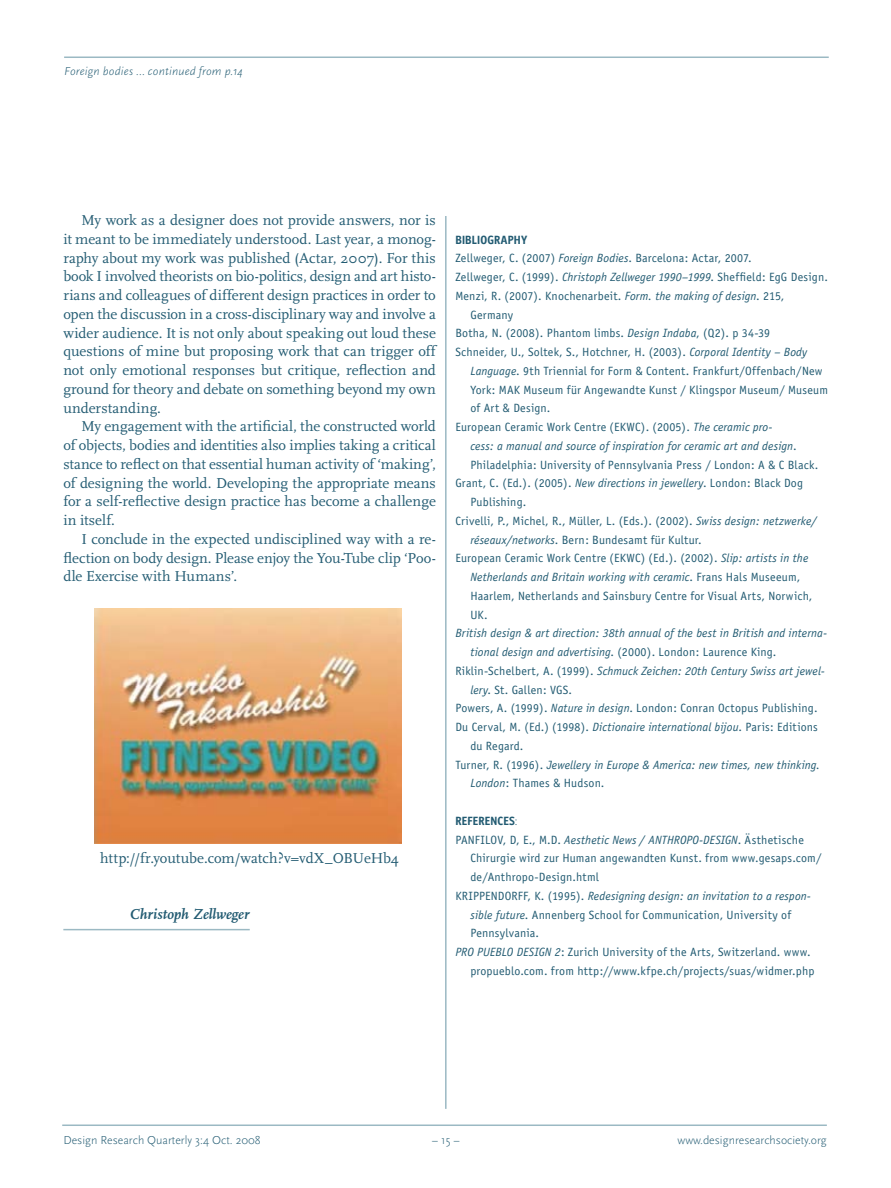
<style>
.page{position:relative;width:891px;height:1188px;background:#fff}
.page>*{position:absolute;margin:0;border:0;box-sizing:border-box;transform-origin:0 0}
.t1{font:15px/18.8px "Scala";color:#225b72;text-align:justify}
.t2{font:italic 700 15px "Scala";letter-spacing:.01em;color:#225b72}
.t3{font:12px "Officina Sans";letter-spacing:.015em;color:#225b72}
.t4{font:italic 12px "Officina Sans";letter-spacing:.01em;color:#225b72}
.t5{font:300 12px "Scala Sans";color:#225b72}
.t6{font:italic 300 12px "Scala Sans";letter-spacing:.015em;color:#225b72}
.t7{font:700 12px "Officina Display ITC";letter-spacing:.015em;color:#225b72}
.s1{font-style:italic}
.s2{font-style:normal}
.s3{font-weight:300}
</style>
<div class="page">
<hr style="left:445px;top:216px;width:2px;height:893px;background:#9bb9c3">
<hr style="left:64px;top:57px;width:765px;height:1px;background:#9bb9c3">
<hr style="left:62px;top:1125px;width:765px;height:1px;background:#9bb9c3">
<hr style="left:63px;top:929px;width:187px;height:1px;background:#9bb9c3">
<img style="left:94px;top:609px;width:308px;height:235px">
<p class="t6" style="left:64px;top:65px;width:180px">Foreign bodies … continued from p.14</p>
<p class="t1" style="left:63px;top:211px;width:374px;text-indent:18px">My work as a designer does not provide answers, nor is it meant to be immediately understood. Last year, a monog&shy;raphy about my work was published (Actar, 2007). For this book I involved theorists on bio-politics, design and art histo&shy;rians and colleagues of different design practices in order to open the discussion in a cross-disciplinary way and involve a wider audience. It is not only about speaking out loud these questions of mine but proposing work that can trigger off not only emotional responses but critique, reflection and ground for theory and debate on something beyond my own understanding.</p>
<p class="t1" style="left:63px;top:417px;width:374px;text-indent:18px">My engagement with the artificial, the constructed world of objects, bodies and identities also implies taking a critical stance to reflect on that essential human activity of ‘making’, of designing the world. Developing the appropriate means for a self-reflective design practice has become a challenge in itself.</p>
<p class="t1" style="left:63px;top:529px;width:374px;text-indent:18px">I conclude in the expected undisciplined way with a re&shy;flection on body design. Please enjoy the You-Tube clip ‘Poo&shy;dle Exercise with Humans’.</p>
<p class="t1" style="left:100px;top:848px;width:300px">http://fr.youtube.com/watch?v=vdX_OBUeHb4</p>
<p class="t2" style="left:129px;top:905px;width:122px">Christoph Zellweger</p>
<p class="t7" style="left:455px;top:233px;width:73px">BIBLIOGRAPHY</p>
<p class="t3" style="left:455px;top:251px;width:298px">Zellweger, C. (2007) <span class="s1">Foreign Bodies</span>. Barcelona: Actar, 2007.</p>
<p class="t3" style="left:455px;top:270px;width:374px">Zellweger, C. (1999). <span class="s1">Christoph Zellweger 1990–1999</span>. Sheffield: EgG Design.</p>
<p class="t3" style="left:455px;top:289px;width:331px">Menzi, R. (2007). Knochenarbeit. <span class="s1">Form. the making of design</span>. 215,</p>
<p class="t3" style="left:470px;top:308px;width:44px">Germany</p>
<p class="t3" style="left:455px;top:326px;width:316px">Botha, N. (2008). Phantom limbs. <span class="s1">Design Indaba</span>, (Q2). p 34-39</p>
<p class="t3" style="left:455px;top:345px;width:353px">Schneider, U., Soltek, S., Hotchner, H. (2003). <span class="s1">Corporal Identity – Body</span></p>
<p class="t3" style="left:470px;top:364px;width:353px"><span class="s1">Language</span>. 9th Triennial for Form &amp; Content. Frankfurt/Offenbach/New</p>
<p class="t3" style="left:470px;top:383px;width:359px">York: MAK Museum für Angewandte Kunst / Klingspor Museum/ Museum</p>
<p class="t3" style="left:470px;top:401px;width:82px">of Art &amp; Design.</p>
<p class="t3" style="left:455px;top:420px;width:318px">European Ceramic Work Centre (EKWC). (2005). <span class="s1">The ceramic pro-</span></p>
<p class="t4" style="left:470px;top:439px;width:328px">cess: a manual and source of inspiration for ceramic art and design<span class="s2">.</span></p>
<p class="t3" style="left:470px;top:458px;width:349px">Philadelphia: University of Pennsylvania Press / London: A &amp; C Black.</p>
<p class="t3" style="left:455px;top:476px;width:349px">Grant, C. (Ed.). (2005). <span class="s1">New directions in jewellery</span>. London: Black Dog</p>
<p class="t3" style="left:470px;top:495px;width:57px">Publishing.</p>
<p class="t3" style="left:455px;top:514px;width:363px">Crivelli, P., Michel, R., Müller, L. (Eds.). (2002). <span class="s1">Swiss design: netzwerke/</span></p>
<p class="t3" style="left:470px;top:533px;width:233px"><span class="s1">réseaux/networks</span>. Bern: Bundesamt für Kultur.</p>
<p class="t3" style="left:455px;top:551px;width:354px">European Ceramic Work Centre (EKWC) (Ed.). (2002). <span class="s1">Slip: artists in the</span></p>
<p class="t4" style="left:470px;top:570px;width:331px">Netherlands and Britain working with ceramic<span class="s2">. Frans Hals Museeum,</span></p>
<p class="t3" style="left:470px;top:589px;width:344px">Haarlem, Netherlands and Sainsbury Centre for Visual Arts, Norwich,</p>
<p class="t3" style="left:470px;top:608px;width:19px">UK.</p>
<p class="t4" style="left:455px;top:626px;width:373px">British design &amp; art direction: 38th annual of the best in British and interna-</p>
<p class="t3" style="left:470px;top:645px;width:308px"><span class="s1">tional design and advertising</span>. (2000). London: Laurence King.</p>
<p class="t4" style="left:455px;top:664px;width:371px"><span class="s2">Riklin-Schelbert, A. (1999).</span> Schmuck Zeichen: 20th Century Swiss art jewel-</p>
<p class="t3" style="left:470px;top:683px;width:103px"><span class="s1">lery</span>. St. Gallen: VGS.</p>
<p class="t3" style="left:455px;top:701px;width:364px">Powers, A. (1999). <span class="s1">Nature in design</span>. London: Conran Octopus Publishing.</p>
<p class="t3" style="left:455px;top:720px;width:364px">Du Cerval, M. (Ed.) (1998). <span class="s1">Dictionaire international bijou</span>. Paris: Editions</p>
<p class="t3" style="left:470px;top:739px;width:55px">du Regard.</p>
<p class="t4" style="left:455px;top:758px;width:366px"><span class="s2">Turner, R. (1996).</span> Jewellery in Europe &amp; America: new times, new thinking.</p>
<p class="t3" style="left:470px;top:776px;width:136px"><span class="s1">London</span>: Thames &amp; Hudson.</p>
<p class="t7" style="left:455px;top:814px;width:64px">REFERENCES<span class="s3">:</span></p>
<p class="t3" style="left:455px;top:832px;width:350px">PANFILOV, D, E., M.D. <span class="s1">Aesthetic News / ANTHROPO-DESIGN</span>. Ästhetische</p>
<p class="t3" style="left:470px;top:851px;width:353px">Chirurgie wird zur Human angewandten Kunst. from www.gesaps.com/</p>
<p class="t3" style="left:470px;top:870px;width:130px">de/Anthropo-Design.html</p>
<p class="t4" style="left:455px;top:889px;width:357px"><span class="s2">KRIPPENDORFF, K. (1995).</span> Redesigning design: an invitation to a respon-</p>
<p class="t3" style="left:470px;top:907px;width:322px"><span class="s1">sible future</span>. Annenberg School for Communication, University of</p>
<p class="t3" style="left:470px;top:926px;width:70px">Pennsylvania.</p>
<p class="t3" style="left:455px;top:945px;width:357px"><span class="s1">PRO PUEBLO DESIGN 2</span>: Zurich University of the Arts, Switzerland. www.</p>
<p class="t3" style="left:470px;top:964px;width:345px">propueblo.com. from http://www.kfpe.ch/projects/suas/widmer.php</p>
<p class="t5" style="left:63px;top:1133px;width:199px">Design Research Quarterly 3:4 Oct. 2008</p>
<p class="t5" style="left:432px;top:1133px;width:30px">– 15 –</p>
<p class="t5" style="left:678px;top:1133px;width:151px">www.designresearchsociety.org</p>
</div>
